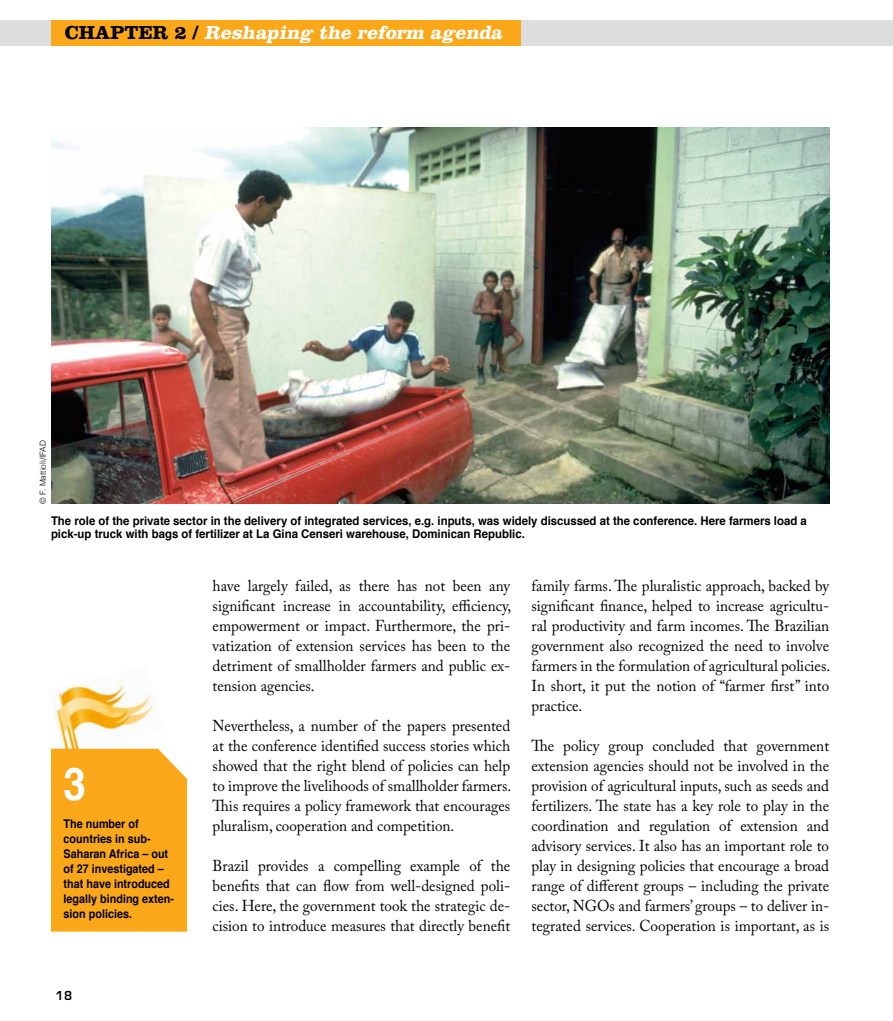
<style>
.page{position:relative;width:893px;height:1021px;background:#fff}
.page>*{position:absolute;margin:0;border:0;box-sizing:border-box;transform-origin:0 0}
.t1{font:700 45px "Helvetica";color:#fff;scale:.9 1}
.t2{font:italic 700 19.5px "Clarendon";color:#fff}
.t3{font:700 19.5px "Clarendon";color:#000}
.t4{font:15.75px/20px "Adobe Caslon Pro";color:#000;text-align:justify;scale:.96 1}
.t5{font:700 12px/13.5px "Helvetica";color:#000;scale:.95 1}
.t6{font:700 12px/15px "Helvetica";color:#000;scale:.9 1}
.t7{font:600 12px "Eurostile";color:#000;scale:.95 1}
.t8{font:300 8.25px "Helvetica";color:#000}
.s1{font-style:normal;color:#000}
</style>
<div class="page">
<img style="left:55px;top:681px;width:103px;height:67px">
<img style="left:51px;top:128px;width:778px;height:375px">
<div style="left:51px;top:748px;width:136px;height:183px;background:#faa81a"></div>
<div style="left:0;top:20px;width:893px;height:25px;background:#dcddde"></div>
<div style="left:51px;top:20px;width:470px;height:25px;background:#faa81a"></div>
<p class="t3" style="left:65px;top:21px;width:75px">CHAPter</p>
<p class="t2" style="left:175px;top:21px;width:333px"><span class="s1">2 /</span> Reshap ing the reform agenda</p>
<p class="t8" style="left:36px;top:503px;width:65px;rotate:-90deg">© F. Mattioli/IFAD</p>
<p class="t5" style="left:51px;top:514px;width:797px">The role of the private sector in the delivery of integrated services, e.g. inputs, was widely discussed at the conference. Here farmers load a pick-up truck with bags of fertilizer at La Gina Censeri warehouse, Dominican Republic.</p>
<h1 class="t1" style="left:64px;top:747px;width:27px">3</h1>
<p class="t6" style="left:64px;top:816px;width:124px">The number of countries in sub-<br>Saharan Africa – out of 27 investigated – that have introduced legally binding exten&shy;sion policies.</p>
<p class="t7" style="left:56px;top:987px;width:19px">18</p>
<p class="t4" style="left:213px;top:575px;width:313px">have largely failed, as there has not been any significant increase in accountability, efficiency, empowerment or impact. Furthermore, the pri&shy;vatization of extension services has been to the detriment of smallholder farmers and public ex&shy;tension agencies.</p>
<p class="t4" style="left:213px;top:715px;width:313px">Nevertheless, a number of the papers presented at the conference identified success stories which showed that the right blend of policies can help to improve the livelihoods of smallholder farmers.<br>This requires a policy framework that encourages pluralism, cooperation and competition.</p>
<p class="t4" style="left:213px;top:855px;width:312px">Brazil provides a compelling example of the benefits that can flow from well-designed poli&shy;cies. Here, the government took the strategic de&shy;cision to introduce measures that directly benefit</p>
<p class="t4" style="left:531px;top:575px;width:313px">family farms. The pluralistic approach, backed by significant finance, helped to increase agricultu&shy;ral productivity and farm incomes. The Brazilian government also recognized the need to involve farmers in the formulation of agricultural policies.<br>In short, it put the notion of “farmer first” into practice.</p>
<p class="t4" style="left:531px;top:735px;width:312px">The policy group concluded that government extension agencies should not be involved in the provision of agricultural inputs, such as seeds and fertilizers. The state has a key role to play in the coordination and regulation of extension and advisory services. It also has an important role to play in designing policies that encourage a broad range of different groups – including the private sector, NGOs and farmers’ groups – to deliver in&shy;tegrated services. Cooperation is important, as is</p>
</div>
